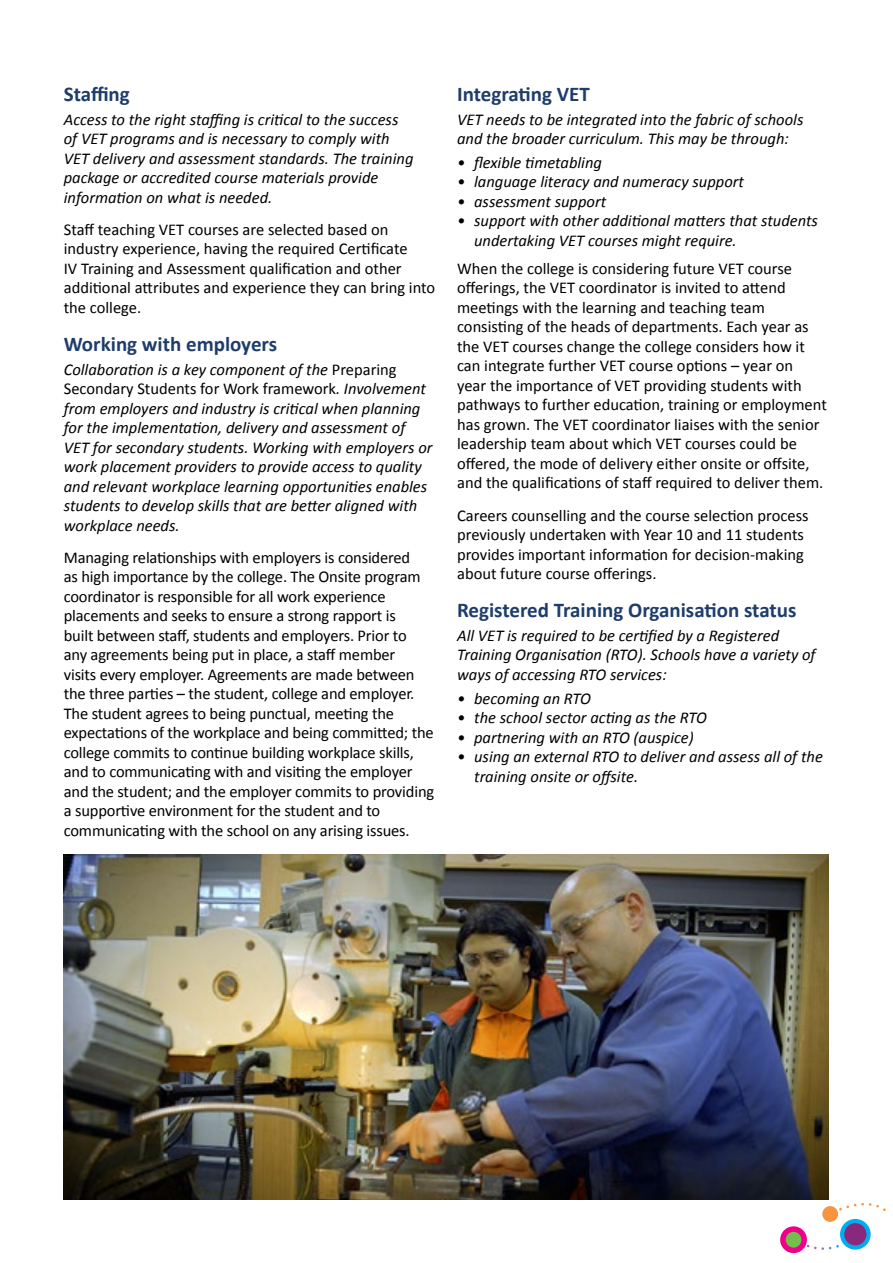
<style>
.page{position:relative;width:893px;height:1263px;background:#fff}
.page>*{position:absolute;margin:0;border:0;box-sizing:border-box;transform-origin:0 0}
.Heading_3{font:700 21px "Calibri";color:#1e3d6b}
.Body{font:16.5px/19.5px "Calibri";letter-spacing:-.01em;color:#000}
.Explanatory_text__af{font:italic 16.5px/19.5px "Calibri";color:#000}
.Explanatory_text{font:italic 16.5px/19.5px "Calibri";color:#000}
.s1{font-style:normal}
</style>
<div class="page">
<svg style="left:780px;top:1226px;width:27px;height:27px"></svg>
<div style="left:786px;top:1232px;width:15px;height:15px;background:#75be4e;border-radius:50%"></div>
<svg style="left:807px;top:1245px;width:32px;height:5px"></svg>
<svg style="left:839px;top:1203px;width:47px;height:8px"></svg>
<div style="left:822px;top:1206px;width:16px;height:16px;background:#f7943e;border-radius:50%"></div>
<svg style="left:840px;top:1219px;width:31px;height:30px"></svg>
<div style="left:844px;top:1223px;width:22px;height:22px;background:#89297d;border-radius:50%"></div>
<img style="left:64px;top:855px;width:765px;height:344px">
<p class="Heading_3" style="left:64px;top:80px;width:68px">Staffing</p>
<p class="Explanatory_text__af" style="left:64px;top:109px;width:351px">Access to the right staffing is critical to the success of VET programs and is necessary to comply with VET delivery and assessment standards. The training package or accredited course materials provide information on what is needed.</p>
<p class="Body" style="left:64px;top:220px;width:373px">Staff teaching VET courses are selected based on industry experience, having the required Certificate<br>IV Training and Assessment qualification and other additional attributes and experience they can bring into the college.</p>
<p class="Heading_3" style="left:64px;top:330px;width:215px">Working with employers</p>
<p class="Explanatory_text__af" style="left:64px;top:359px;width:370px">Collaboration is a key component of the <span class="s1">Preparing Secondary Students for Work framework</span>. Involvement from employers and industry is critical when planning for the implementation, delivery and assessment of VET for secondary students. Working with employers or work placement providers to provide access to quality and relevant workplace learning opportunities enables students to develop skills that are better aligned with workplace needs.</p>
<p class="Body" style="left:64px;top:548px;width:372px">Managing relationships with employers is considered<br>as high importance by the college. The Onsite program coordinator is responsible for all work experience placements and seeks to ensure a strong rapport is<br>built between staff, students and employers. Prior to any agreements being put in place, a staff member<br>visits every employer. Agreements are made between the three parties – the student, college and employer.<br>The student agrees to being punctual, meeting the expectations of the workplace and being committed; the college commits to continue building workplace skills, and to communicating with and visiting the employer and the student; and the employer commits to providing a supportive environment for the student and to communicating with the school on any arising issues.</p>
<p class="Heading_3" style="left:457px;top:80px;width:134px">Integrating VET</p>
<p class="Explanatory_text" style="left:457px;top:109px;width:348px">VET needs to be integrated into the fabric of schools and the broader curriculum. This may be through:</p>
<p class="Explanatory_text__af" style="left:457px;top:152px;width:146px">• flexible timetabling</p>
<p class="Explanatory_text__af" style="left:457px;top:171px;width:288px">• language literacy and numeracy support</p>
<p class="Explanatory_text__af" style="left:457px;top:191px;width:151px">• assessment support</p>
<p class="Explanatory_text__af" style="left:474px;top:210px;width:345px;text-indent:-17px">• support with other additional matters that students undertaking VET courses might require.</p>
<p class="Body" style="left:457px;top:259px;width:371px">When the college is considering future VET course offerings, the VET coordinator is invited to attend meetings with the learning and teaching team consisting of the heads of departments. Each year as the VET courses change the college considers how it can integrate further VET course options – year on<br>year the importance of VET providing students with pathways to further education, training or employment has grown. The VET coordinator liaises with the senior leadership team about which VET courses could be offered, the mode of delivery either onsite or offsite, and the qualifications of staff required to deliver them.</p>
<p class="Body" style="left:457px;top:505px;width:353px">Careers counselling and the course selection process previously undertaken with Year 10 and 11 students provides important information for decision-making about future course offerings.</p>
<p class="Heading_3" style="left:457px;top:597px;width:341px">Registered Training Organisation status</p>
<p class="Explanatory_text" style="left:457px;top:625px;width:360px">All VET is required to be certified by a Registered<br>Training Organisation (RTO). Schools have a variety of ways of accessing RTO services:</p>
<p class="Explanatory_text__af" style="left:457px;top:688px;width:135px">• becoming an RTO</p>
<p class="Explanatory_text__af" style="left:457px;top:707px;width:251px">• the school sector acting as the RTO</p>
<p class="Explanatory_text__af" style="left:457px;top:727px;width:238px">• partnering with an RTO (auspice)</p>
<p class="Explanatory_text__af" style="left:474px;top:746px;width:350px;text-indent:-17px">• using an external RTO to deliver and assess all of the training onsite or offsite.</p>
</div>
